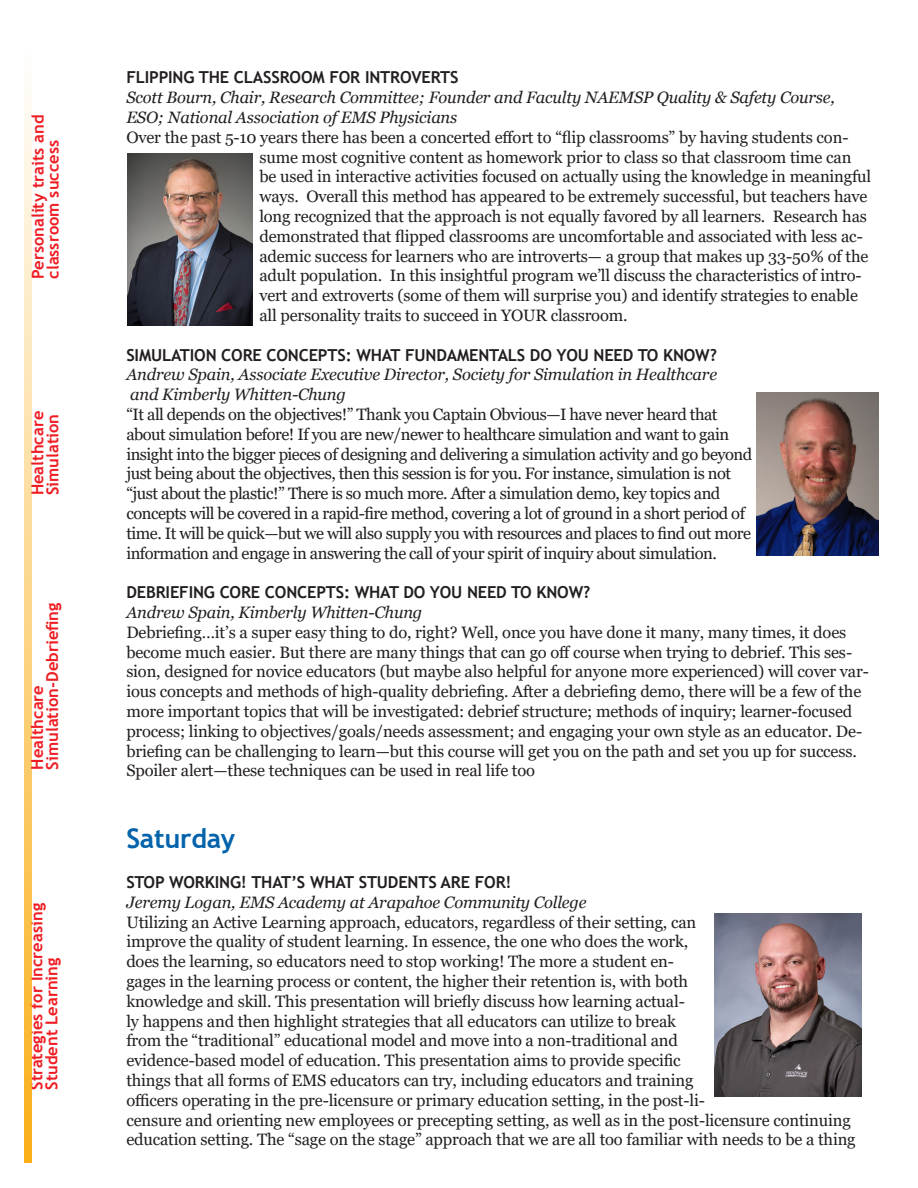
<style>
.page{position:relative;width:918px;height:1188px;background:#fff}
.page>*{position:absolute;margin:0;border:0;box-sizing:border-box;transform-origin:0 0}
.t1{font:700 27px "Trebuchet MS";letter-spacing:-.01em;color:#0563ab}
.t2{font:16.5px/19.8px "Georgia";letter-spacing:-.01em;color:#231f20}
.t3{font:16.5px/19.8px "Georgia";letter-spacing:-.03em;color:#231f20}
.t4{font:italic 16.5px/19.8px "Georgia";letter-spacing:-.01em;color:#231f20}
.t5{font:700 16.5px "Trebuchet MS";letter-spacing:-.01em;color:#231f20}
.t6{font:700 16.5px/15px "Trebuchet MS";color:#ee1d23}
</style>
<div class="page">
<svg style="left:24px;top:94px;width:7px;height:1069px;background:#fbd485"></svg>
<img style="left:127px;top:153px;width:126px;height:173px">
<img style="left:756px;top:392px;width:122px;height:164px">
<img style="left:714px;top:913px;width:147px;height:184px">
<p class="t6" style="left:31px;top:279px;width:166px;rotate:-90deg">Personality traits and classroom success</p>
<p class="t6" style="left:30px;top:495px;width:86px;rotate:-90deg">Healthcare</p>
<p class="t6" style="left:45px;top:495px;width:83px;rotate:-90deg">Simulation</p>
<p class="t6" style="left:45px;top:770px;width:168px;rotate:-90deg">Simulation-Debriefing</p>
<p class="t6" style="left:30px;top:770px;width:86px;rotate:-90deg">Healthcare</p>
<p class="t6" style="left:29px;top:1090px;width:188px;rotate:-90deg">Strategies for Increasing</p>
<p class="t6" style="left:44px;top:1090px;width:134px;rotate:-90deg">Student Learning</p>
<p class="t5" style="left:126px;top:67px;width:334px">FLIPPING THE CLASSROOM FOR INTROVERTS</p>
<p class="t4" style="left:126px;top:88px;width:710px">Scott Bourn, Chair, Research Committee; Founder and Faculty NAEMSP Quality &amp; Safety Course,<br>ESO; National Association of EMS Physicians</p>
<p class="t2" style="left:259px;top:128px;width:613px;text-indent:-133px">Over the past 5-10 years there has been a concerted effort to “flip classrooms” by having students con&shy;sume most cognitive content as homework prior to class so that classroom time can be used in interactive activities focused on actually using the knowledge in meaningful ways. Overall this method has appeared to be extremely successful, but teachers have long recognized that the approach is not equally favored by all learners. Research has demonstrated that flipped classrooms are uncomfortable and associated with less ac&shy;ademic success for learners who are introverts— a group that makes up 33-50% of the adult population. In this insightful program we’ll discuss the characteristics of intro&shy;vert and extroverts (some of them will surprise you) and identify strategies to enable all personality traits to succeed in YOUR classroom.</p>
<p class="t5" style="left:126px;top:344px;width:592px">SIMULATION CORE CONCEPTS: WHAT FUNDAMENTALS DO YOU NEED TO KNOW?</p>
<p class="t4" style="left:126px;top:365px;width:592px">Andrew Spain, Associate Executive Director, Society for Simulation in Healthcare</p>
<p class="t4" style="left:130px;top:385px;width:217px">and Kimberly Whitten-Chung</p>
<p class="t3" style="left:126px;top:405px;width:627px">“It all depends on the objectives!” Thank you Captain Obvious—I have never heard that about simulation before! If you are new/newer to healthcare simulation and want to gain insight into the bigger pieces of designing and delivering a simulation activity and go beyond just being about the objectives, then this session is for you. For instance, simulation is not “just about the plastic!” There is so much more. After a simulation demo, key topics and concepts will be covered in a rapid-fire method, covering a lot of ground in a short period of time. It will be quick—but we will also supply you with resources and places to find out more information and engage in answering the call of your spirit of inquiry about simulation.</p>
<p class="t5" style="left:126px;top:582px;width:466px">DEBRIEFING CORE CONCEPTS: WHAT DO YOU NEED TO KNOW?</p>
<p class="t4" style="left:126px;top:603px;width:298px">Andrew Spain, Kimberly Whitten-Chung</p>
<p class="t2" style="left:126px;top:623px;width:744px">Debriefing…it’s a super easy thing to do, right? Well, once you have done it many, many times, it does become much easier. But there are many things that can go off course when trying to debrief. This ses&shy;sion, designed for novice educators (but maybe also helpful for anyone more experienced) will cover var&shy;ious concepts and methods of high-quality debriefing. After a debriefing demo, there will be a few of the more important topics that will be investigated: debrief structure; methods of inquiry; learner-focused process; linking to objectives/goals/needs assessment; and engaging your own style as an educator. De&shy;briefing can be challenging to learn—but this course will get you on the path and set you up for success.<br>Spoiler alert—these techniques can be used in real life too</p>
<p class="t1" style="left:126px;top:822px;width:110px">Saturday</p>
<p class="t5" style="left:126px;top:872px;width:387px">STOP WORKING! THAT’S WHAT STUDENTS ARE FOR!</p>
<p class="t4" style="left:126px;top:892px;width:462px">Jeremy Logan, EMS Academy at Arapahoe Community College</p>
<p class="t2" style="left:126px;top:912px;width:731px">Utilizing an Active Learning approach, educators, regardless of their setting, can<br>improve the quality of student learning. In essence, the one who does the work,<br>does the learning, so educators need to stop working! The more a student en-<br>gages in the learning process or content, the higher their retention is, with both<br>knowledge and skill. This presentation will briefly discuss how learning actual-<br>ly happens and then highlight strategies that all educators can utilize to break<br>from the “traditional” educational model and move into a non-traditional and<br>evidence-based model of education. This presentation aims to provide specific<br>things that all forms of EMS educators can try, including educators and training<br>officers operating in the pre-licensure or primary education setting, in the post-li-<br>censure and orienting new employees or precepting setting, as well as in the post-licensure continuing education setting. The “sage on the stage” approach that we are all too familiar with needs to be a thing</p>
</div>
